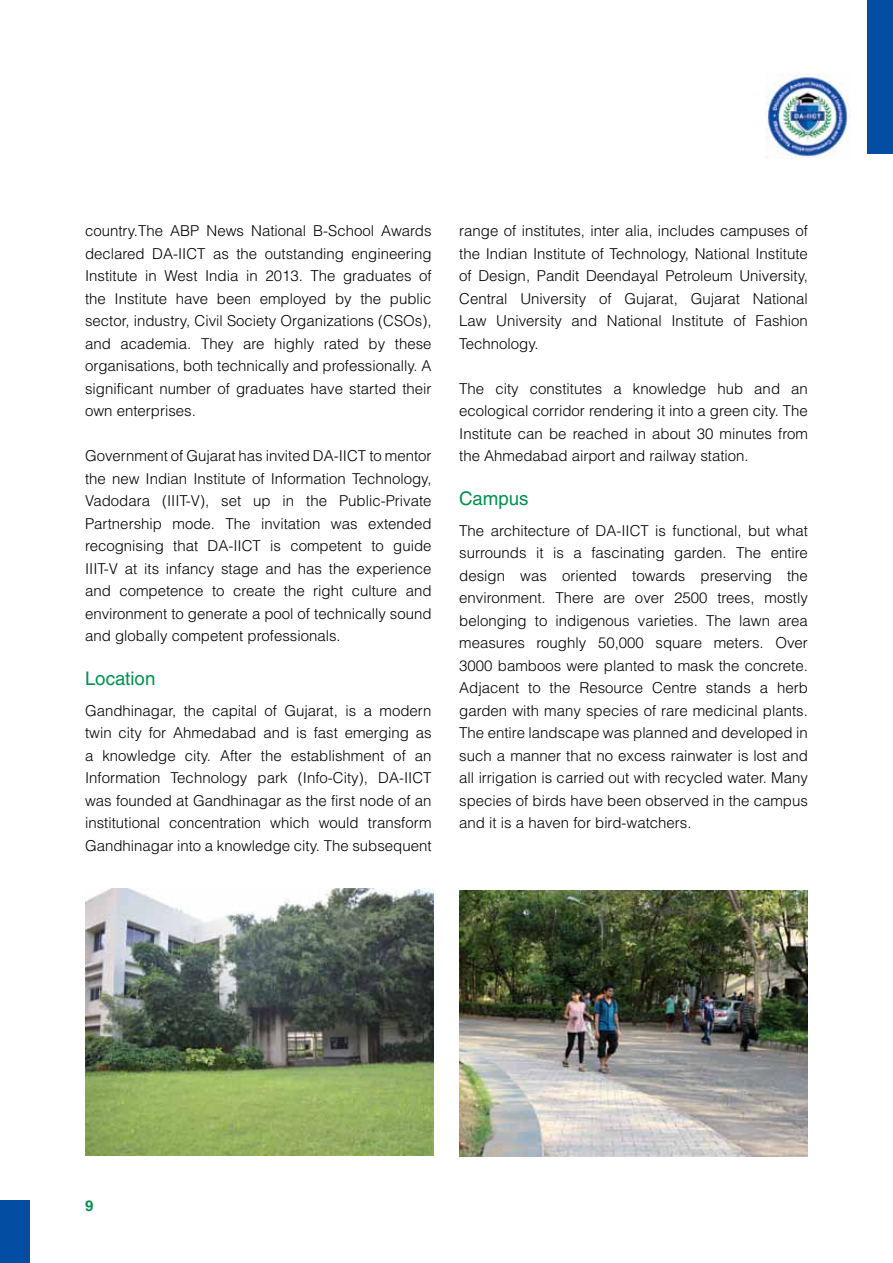
<style>
.page{position:relative;width:893px;height:1263px;background:#fff}
.page>*{position:absolute;margin:0;border:0;box-sizing:border-box;transform-origin:0 0}
.t1{font:18.75px "Helvetica LT Std";color:#00904d}
.t2{font:300 15px/22.5px "Helvetica LT Std";color:#000;text-align:justify}
.t3{font:700 15px "Helvetica LT Std";color:#00904d}
</style>
<div class="page">
<div style="left:0;top:1200px;width:30px;height:63px;background:#034ea2"></div>
<img style="left:766px;top:74px;width:84px;height:85px">
<div style="left:867px;top:0;width:26px;height:153px;background:#034ea2"></div>
<img style="left:459px;top:890px;width:349px;height:267px">
<img style="left:85px;top:889px;width:349px;height:267px">
<p class="t2" style="left:85px;top:219px;width:348px">country.The ABP News National B-School Awards declared DA-IICT as the outstanding engineering Institute in West India in 2013. The graduates of the Institute have been employed by the public sector, industry, Civil Society Organizations (CSOs), and academia. They are highly rated by these organisations, both technically and professionally. A significant number of graduates have started their own enterprises.</p>
<p class="t2" style="left:85px;top:444px;width:348px">Government of Gujarat has invited DA-IICT to mentor the new Indian Institute of Information Technology, Vadodara (IIIT-V), set up in the Public-Private Partnership mode. The invitation was extended recognising that DA-IICT is competent to guide IIIT-V at its infancy stage and has the experience and competence to create the right culture and environment to generate a pool of technically sound and globally competent professionals.</p>
<p class="t1" style="left:85px;top:667px;width:72px">Location</p>
<p class="t2" style="left:85px;top:699px;width:348px">Gandhinagar, the capital of Gujarat, is a modern twin city for Ahmedabad and is fast emerging as a knowledge city. After the establishment of an Information Technology park (Info-City), DA-IICT was founded at Gandhinagar as the first node of an institutional concentration which would transform Gandhinagar into a knowledge city. The subsequent</p>
<p class="t2" style="left:459px;top:219px;width:350px">range of institutes, inter alia, includes campuses of the Indian Institute of Technology, National Institute of Design, Pandit Deendayal Petroleum University, Central University of Gujarat, Gujarat National Law University and National Institute of Fashion Technology.</p>
<p class="t2" style="left:459px;top:377px;width:350px">The city constitutes a knowledge hub and an ecological corridor rendering it into a green city. The Institute can be reached in about 30 minutes from the Ahmedabad airport and railway station.</p>
<p class="t1" style="left:459px;top:487px;width:71px">Campus</p>
<p class="t2" style="left:459px;top:519px;width:350px">The architecture of DA-IICT is functional, but what surrounds it is a fascinating garden. The entire design was oriented towards preserving the environment. There are over 2500 trees, mostly belonging to indigenous varieties. The lawn area measures roughly 50,000 square meters. Over 3000 bamboos were planted to mask the concrete.<br>Adjacent to the Resource Centre stands a herb garden with many species of rare medicinal plants.<br>The entire landscape was planned and developed in such a manner that no excess rainwater is lost and all irrigation is carried out with recycled water. Many species of birds have been observed in the campus and it is a haven for bird-watchers.</p>
<p class="t3" style="left:85px;top:1196px;width:10px">9</p>
</div>
